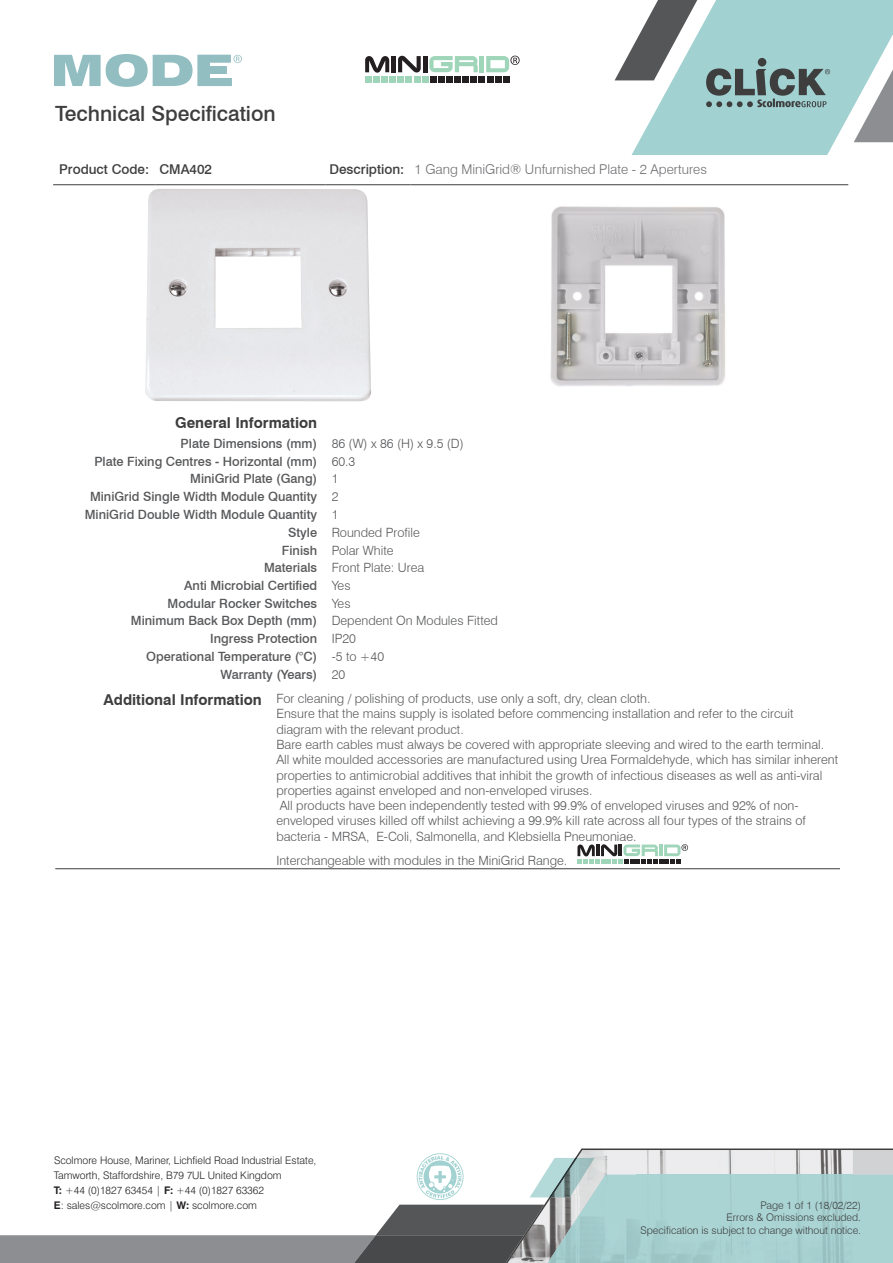
<style>
.page{position:relative;width:893px;height:1263px;background:#fff}
.page>*{position:absolute;margin:0;border:0;box-sizing:border-box;transform-origin:0 0}
.t1{font:500 21px "Swiss 721 BT";color:#3e3e3f}
.Main_Headers{font:700 15px "Swiss 721 BT";color:#3e3e3f}
.Description_Text_wit{font:300 13.5px "Swiss 721 BT";color:#6c6d70}
.Leading_Box_Text{font:500 13.5px "Swiss 721 BT";color:#3e3e3f}
.Product_Code_Text{font:500 13.5px "Swiss 721 BT";color:#3e3e3f}
.Table_Text_Right{font:300 12.75px/15.3px "Swiss 721 BT";color:#57585a}
.Table_Text_Left{font:500 12.75px "Swiss 721 BT";color:#57585a}
.t2{font:300 10.5px/15px "Swiss 721 BT";color:#231f20}
.Ommissions_Text_Grey{font:300 10.5px "Swiss 721 BT";color:#3e3e3f}
.s1{font-weight:700}
</style>
<div class="page">
<svg style="left:54px;top:54px;width:188px;height:33px"></svg>
<svg style="left:615px;top:0;width:278px;height:155px"></svg>
<svg style="left:0;top:1148px;width:893px;height:115px"></svg>
<hr style="left:53px;top:184px;width:102px;height:1px;background:#3e3e3f">
<hr style="left:155px;top:184px;width:149px;height:1px;background:#3e3e3f">
<svg style="left:304px;top:184px;width:21px;height:1px"></svg>
<hr style="left:325px;top:184px;width:85px;height:1px;background:#3e3e3f">
<hr style="left:410px;top:184px;width:438px;height:1px;background:#3e3e3f">
<img style="left:145px;top:189px;width:226px;height:212px">
<img style="left:550px;top:206px;width:176px;height:181px">
<hr style="left:55px;top:868px;width:213px;height:1px;background:#3e3e3f">
<hr style="left:268px;top:868px;width:578px;height:1px;background:#3e3e3f">
<svg style="left:577px;top:844px;width:111px;height:19px"></svg>
<svg style="left:365px;top:56px;width:24px;height:17px"></svg>
<div style="left:391px;top:56px;width:5px;height:16px;background:#231f20"></div>
<svg style="left:398px;top:56px;width:23px;height:17px"></svg>
<hr style="left:423px;top:56px;width:4px;height:16px;background:#231f20">
<svg style="left:429px;top:56px;width:49px;height:16px"></svg>
<hr style="left:480px;top:56px;width:4px;height:16px;background:#9fd5b9">
<div style="left:365px;top:76px;width:7px;height:7px;background:#9fd5b9"></div>
<div style="left:373px;top:76px;width:7px;height:7px;background:#9fd5b9"></div>
<div style="left:381px;top:76px;width:7px;height:7px;background:#9fd5b9"></div>
<div style="left:390px;top:76px;width:6px;height:7px;background:#9fd5b9"></div>
<div style="left:398px;top:76px;width:6px;height:7px;background:#9fd5b9"></div>
<div style="left:406px;top:76px;width:6px;height:7px;background:#9fd5b9"></div>
<div style="left:414px;top:76px;width:6px;height:7px;background:#9fd5b9"></div>
<div style="left:422px;top:76px;width:6px;height:7px;background:#9fd5b9"></div>
<div style="left:430px;top:76px;width:6px;height:7px;background:#231f20"></div>
<div style="left:438px;top:76px;width:7px;height:7px;background:#231f20"></div>
<div style="left:446px;top:76px;width:7px;height:7px;background:#231f20"></div>
<div style="left:454px;top:76px;width:7px;height:7px;background:#231f20"></div>
<div style="left:463px;top:76px;width:6px;height:7px;background:#231f20"></div>
<div style="left:471px;top:76px;width:6px;height:7px;background:#231f20"></div>
<div style="left:479px;top:76px;width:6px;height:7px;background:#231f20"></div>
<div style="left:487px;top:76px;width:6px;height:7px;background:#231f20"></div>
<div style="left:495px;top:76px;width:6px;height:7px;background:#231f20"></div>
<div style="left:503px;top:76px;width:6px;height:7px;background:#231f20"></div>
<svg style="left:486px;top:56px;width:34px;height:16px"></svg>
<div style="left:840px;top:398px;width:37px;height:749px;background:#fff"></div>
<p class="t1" style="left:55px;top:101px;width:222px">Technical Specification</p>
<p class="Leading_Box_Text" style="left:59px;top:161px;width:92px">Product Code:</p>
<p class="Product_Code_Text" style="left:159px;top:161px;width:54px">CMA402</p>
<p class="Leading_Box_Text" style="left:329px;top:161px;width:76px">Description:</p>
<p class="Description_Text_wit" style="left:415px;top:161px;width:294px">1 Gang MiniGrid® Unfurnished Plate - 2 Apertures</p>
<p class="Main_Headers" style="left:175px;top:412px;width:144px">General Information</p>
<p class="Table_Text_Left" style="left:181px;top:435px;width:138px">Plate Dimensions (mm)</p>
<p class="Table_Text_Right" style="left:332px;top:435px;width:134px">86 (W) x 86 (H) x 9.5 (D)</p>
<p class="Table_Text_Left" style="left:94px;top:453px;width:224px">Plate Fixing Centres - Horizontal (mm)</p>
<p class="Table_Text_Right" style="left:332px;top:453px;width:25px">60.3</p>
<p class="Table_Text_Left" style="left:190px;top:471px;width:128px">MiniGrid Plate (Gang)</p>
<p class="Table_Text_Right" style="left:332px;top:471px;width:8px">1</p>
<p class="Table_Text_Left" style="left:90px;top:489px;width:229px">MiniGrid Single Width Module Quantity</p>
<p class="Table_Text_Right" style="left:332px;top:489px;width:8px">2</p>
<p class="Table_Text_Left" style="left:85px;top:507px;width:234px">MiniGrid Double Width Module Quantity</p>
<p class="Table_Text_Right" style="left:332px;top:507px;width:8px">1</p>
<p class="Table_Text_Left" style="left:288px;top:525px;width:31px">Style</p>
<p class="Table_Text_Right" style="left:332px;top:525px;width:90px">Rounded Profile</p>
<p class="Table_Text_Left" style="left:282px;top:542px;width:37px">Finish</p>
<p class="Table_Text_Right" style="left:332px;top:542px;width:63px">Polar White</p>
<p class="Table_Text_Left" style="left:264px;top:560px;width:55px">Materials</p>
<p class="Table_Text_Right" style="left:332px;top:560px;width:94px">Front Plate: Urea</p>
<p class="Table_Text_Left" style="left:184px;top:577px;width:134px">Anti Microbial Certified</p>
<p class="Table_Text_Right" style="left:332px;top:577px;width:20px">Yes</p>
<p class="Table_Text_Left" style="left:168px;top:595px;width:151px">Modular Rocker Switches</p>
<p class="Table_Text_Right" style="left:332px;top:595px;width:20px">Yes</p>
<p class="Table_Text_Left" style="left:131px;top:613px;width:188px">Minimum Back Box Depth (mm)</p>
<p class="Table_Text_Right" style="left:332px;top:613px;width:168px">Dependent On Modules Fitted</p>
<p class="Table_Text_Left" style="left:210px;top:631px;width:108px">Ingress Protection</p>
<p class="Table_Text_Right" style="left:332px;top:631px;width:26px">IP20</p>
<p class="Table_Text_Left" style="left:146px;top:649px;width:172px">Operational Temperature (°C)</p>
<p class="Table_Text_Right" style="left:332px;top:649px;width:54px">-5 to +40</p>
<p class="Table_Text_Left" style="left:221px;top:667px;width:98px">Warranty (Years)</p>
<p class="Table_Text_Right" style="left:332px;top:667px;width:15px">20</p>
<p class="Main_Headers" style="left:103px;top:689px;width:160px">Additional Information</p>
<p class="Table_Text_Right" style="left:276px;top:691px;width:376px">For cleaning / polishing of products, use only a soft, dry, clean cloth.</p>
<p class="Table_Text_Right" style="left:276px;top:706px;width:563px">Ensure that the mains supply is isolated before commencing installation and refer to the circuit diagram with the relevant product.<br>Bare earth cables must always be covered with appropriate sleeving and wired to the earth terminal.<br>All white moulded accessories are manufactured using Urea Formaldehyde, which has similar inherent properties to antimicrobial additives that inhibit the growth of infectious diseases as well as anti-viral properties against enveloped and non-enveloped viruses.<br>All products have been independently tested with 99.9% of enveloped viruses and 92% of non&shy;enveloped viruses killed off whilst achieving a 99.9% kill rate across all four types of the strains of bacteria - MRSA, E-Coli, Salmonella, and Klebsiella Pneumoniae.</p>
<p class="Table_Text_Right" style="left:276px;top:852px;width:292px">Interchangeable with modules in the MiniGrid Range.</p>
<p class="t2" style="left:54px;top:1153px;width:264px">Scolmore House, Mariner, Lichfield Road Industrial Estate, Tamworth, Staffordshire, B79 7UL United Kingdom<br><span class="s1">T:</span> +44 (0)1827 63454 | <span class="s1">F:</span> +44 (0)1827 63362<br><span class="s1">E</span>: sales@scolmore.com | <span class="s1">W:</span> scolmore.com</p>
<p class="Ommissions_Text_Grey" style="left:760px;top:1199px;width:102px">Page 1 of 1 (18/02/22)</p>
<p class="Ommissions_Text_Grey" style="left:727px;top:1211px;width:136px">Errors &amp; Omissions excluded.</p>
<p class="Ommissions_Text_Grey" style="left:640px;top:1224px;width:222px">Specification is subject to change without notice.</p>
</div>
